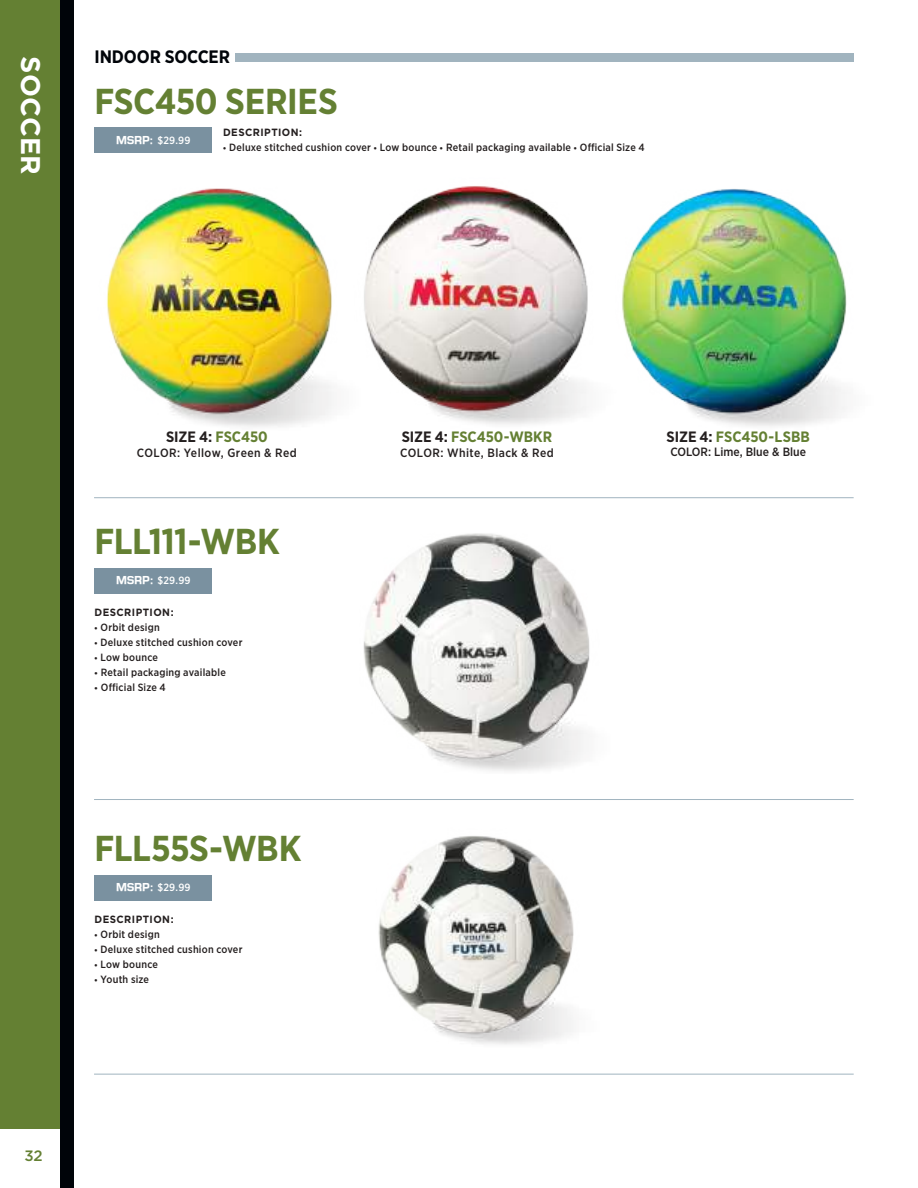
<style>
.page{position:relative;width:918px;height:1188px;background:#fff}
.page>*{position:absolute;margin:0;border:0;box-sizing:border-box;transform-origin:0 0}
.t1{font:700 36px "Gotham Narrow";letter-spacing:-.015em;color:#648033}
.t2{font:700 27px "Gotham";letter-spacing:.01em;color:#fff}
.t3{font:700 18px "Gotham Narrow";letter-spacing:-.01em;color:#000409}
.t4{font:700 15px "Gotham Narrow";color:#648033}
.t5{font:700 15px "Gotham Narrow";letter-spacing:-.005em;color:#241f1f}
.t6{font:500 15px "Gotham";color:#648033}
.t7{font:500 12px "Gotham Narrow";letter-spacing:.03em;color:#241f1f}
.t8{font:500 12px "Gotham Narrow";color:#241f1f}
.t9{font:500 10.5px/15px "Gotham Narrow";letter-spacing:.02em;color:#241f1f}
.t10{font:700 10.5px "Gotham";letter-spacing:.045em;color:#241f1f;scale:.94 1}
.t11{font:500 10.5px "Gotham Narrow";letter-spacing:.025em;color:#fff}
.s1{font-family:"MT Extra";font-weight:400}
.s2{font-family:"Mikasa Sports";font-weight:700}
.s3{color:#648033}
.s4{color:#241f1f}
</style>
<div class="page">
<div style="left:0;top:0;width:60px;height:1129px;background:#648033"></div>
<div style="left:60px;top:0;width:14px;height:1188px;background:#000409"></div>
<div style="left:94px;top:128px;width:118px;height:25px;background:#7a91a0"></div>
<hr style="left:94px;top:497px;width:760px;height:1px;background:#a1b4bf">
<hr style="left:94px;top:799px;width:760px;height:1px;background:#a1b4bf">
<hr style="left:94px;top:1074px;width:760px;height:1px;background:#a1b4bf">
<img style="left:635px;top:189px;width:212px;height:238px">
<img style="left:379px;top:186px;width:256px;height:239px">
<img style="left:107px;top:188px;width:272px;height:239px">
<div style="left:235px;top:53px;width:619px;height:9px;background:#a1b4bf"></div>
<div style="left:94px;top:568px;width:118px;height:25px;background:#7a91a0"></div>
<div style="left:94px;top:875px;width:118px;height:25px;background:#7a91a0"></div>
<img style="left:363px;top:533px;width:227px;height:238px">
<img style="left:378px;top:836px;width:196px;height:209px">
<h2 class="t2" style="left:49px;top:56px;width:120px;rotate:90deg">SOCCER</h2>
<h3 class="t3" style="left:94px;top:45px;width:137px">INDOOR SOCCER</h3>
<h1 class="t1" style="left:94px;top:78px;width:245px">FSC450 SERIES</h1>
<p class="t10" style="left:223px;top:126px;width:86px">DESCRIPTION:</p>
<p class="t9" style="left:223px;top:140px;width:423px"><span class="s1">g</span> Deluxe stitched cushion cover <span class="s1">g</span> Low bounce <span class="s1">g</span> Retail packaging available <span class="s1">g</span> Official Size 4</p>
<p class="t11" style="left:116px;top:134px;width:76px"><span class="s2">MSRP:</span> $29.99</p>
<h3 class="t5" style="left:166px;top:427px;width:103px">SIZE 4: <span class="s3">FSC450</span></h3>
<p class="t7" style="left:137px;top:445px;width:161px">COLOR: Yellow, Green &amp; Red</p>
<h1 class="t1" style="left:94px;top:518px;width:187px">FLL111-WBK</h1>
<p class="t11" style="left:116px;top:574px;width:76px"><span class="s2">MSRP:</span> $29.99</p>
<p class="t10" style="left:94px;top:605px;width:86px">DESCRIPTION:</p>
<p class="t9" style="left:94px;top:619px;width:149px"><span class="s1">g</span> Orbit design<br><span class="s1">g</span> Deluxe stitched cushion cover <span class="s1">g</span> Low bounce<br><span class="s1">g</span> Retail packaging available<br><span class="s1">g</span> Official Size 4</p>
<h1 class="t1" style="left:94px;top:825px;width:208px">FLL55S-WBK</h1>
<p class="t11" style="left:116px;top:881px;width:76px"><span class="s2">MSRP:</span> $29.99</p>
<p class="t10" style="left:94px;top:912px;width:86px">DESCRIPTION:</p>
<p class="t9" style="left:94px;top:927px;width:149px"><span class="s1">g</span> Orbit design<br><span class="s1">g</span> Deluxe stitched cushion cover <span class="s1">g</span> Low bounce<br><span class="s1">g</span> Youth size</p>
<h3 class="t6" style="left:24px;top:1146px;width:20px">32</h3>
<h3 class="t4" style="left:402px;top:427px;width:152px"><span class="s4">SIZE 4:</span> FSC450-WBKR</h3>
<p class="t7" style="left:400px;top:445px;width:155px">COLOR: White, Black &amp; Red</p>
<h3 class="t4" style="left:666px;top:427px;width:145px"><span class="s4">SIZE 4:</span> FSC450-LSBB</h3>
<p class="t8" style="left:670px;top:445px;width:137px">COLOR: Lime, Blue &amp; Blue</p>
</div>
